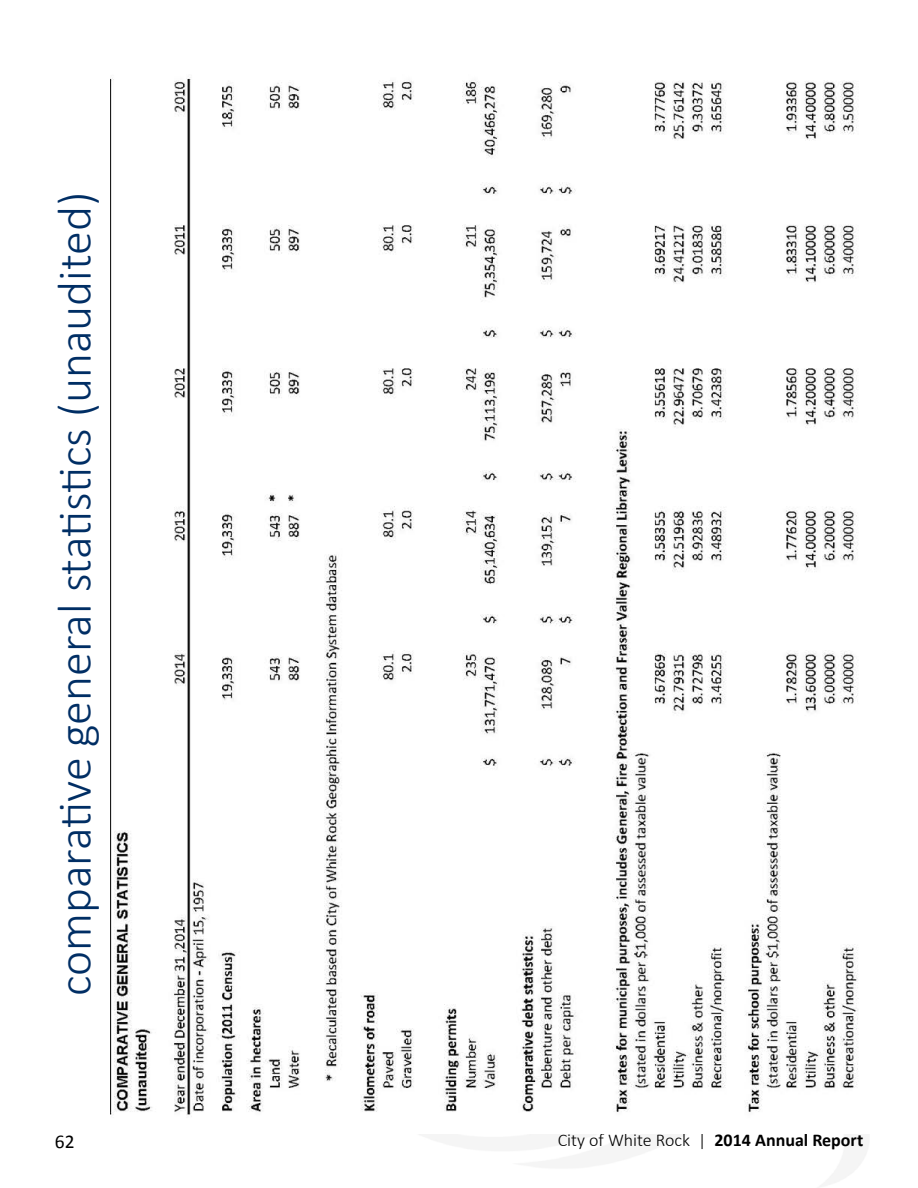
<style>
.page{position:relative;width:918px;height:1188px;background:#fff}
.page>*{position:absolute;margin:0;border:0;box-sizing:border-box;transform-origin:0 0}
.t1{font:300 48px "Calibri";color:#002e64}
.t2{font:19.5px "Calibri";color:#000}
.t3{font:300 18px "Calibri";color:#000}
.s1{font-weight:700}
</style>
<div class="page">
<img style="left:110px;top:78px;width:748px;height:1037px">
<p class="t1" style="left:45px;top:996px;width:806px;rotate:-90deg">comparative general statistics (unaudited)</p>
<p class="t2" style="left:55px;top:1129px;width:21px">62</p>
<p class="t3" style="left:558px;top:1129px;width:307px">City of White Rock | <span class="s1">2014 Annual Report</span></p>
</div>
